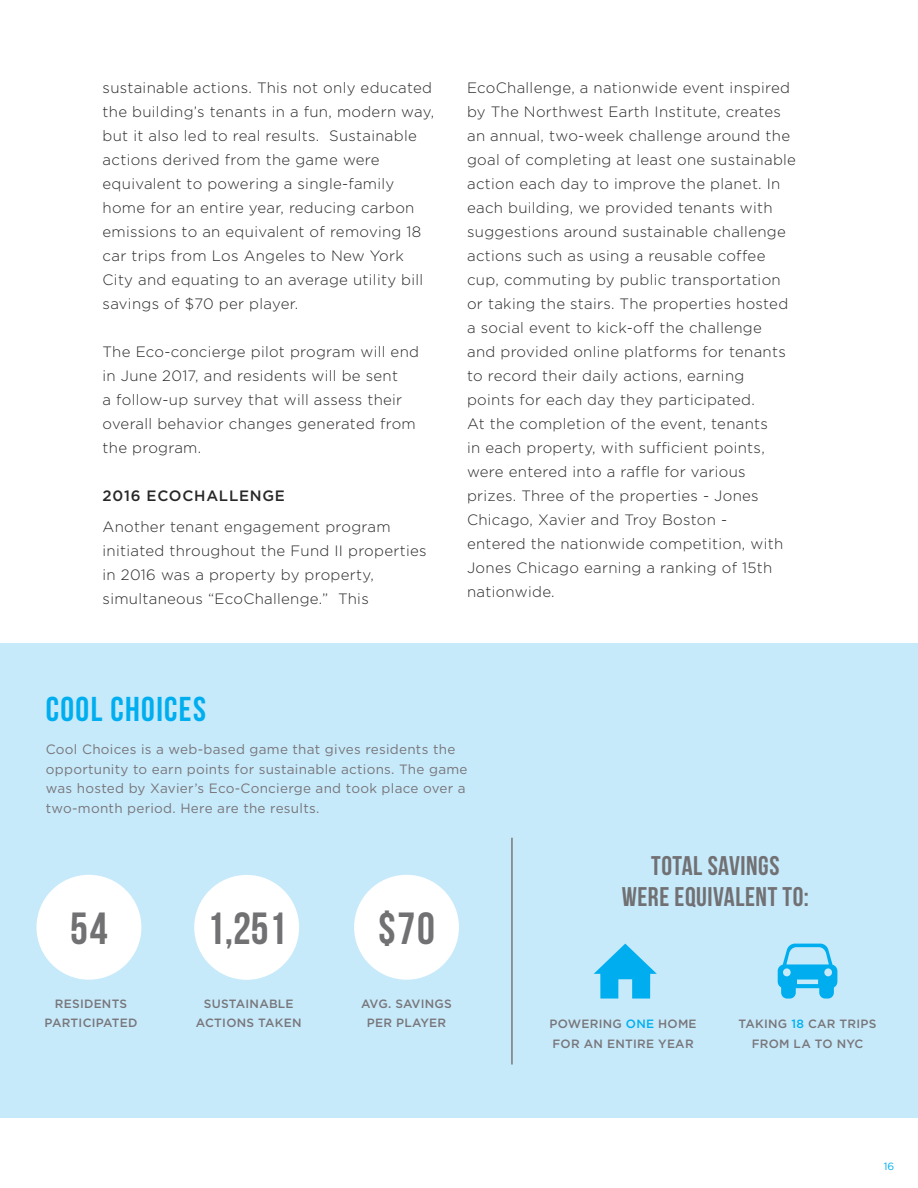
<style>
.page{position:relative;width:918px;height:1188px;background:#fff}
.page>*{position:absolute;margin:0;border:0;box-sizing:border-box;transform-origin:0 0}
.t1{font:700 45px "Bebas Neue";letter-spacing:.02em;color:#717073}
.t2{font:700 34.5px "Bebas Neue";letter-spacing:.04em;color:#00aeef}
.t3{font:700 27px/31.5px "Bebas Neue";letter-spacing:.02em;color:#717073;text-align:center}
.t4{font:300 15px/24px "Gotham HTF";letter-spacing:.02em;color:#292829}
.t5{font:500 15px "Gotham HTF";letter-spacing:.05em;color:#292829}
.t6{font:13.5px/19.5px "Gotham HTF";letter-spacing:.02em;color:#78767a}
.t7{font:500 12px/19.5px "Gotham HTF";letter-spacing:.02em;color:#78767a;text-align:center}
.t8{font:10.5px "Gotham HTF";color:#00aeef}
.s1{color:#00b0f0}
</style>
<div class="page">
<div style="left:0;top:643px;width:918px;height:475px;background:#c7eafb"></div>
<div style="left:37px;top:875px;width:104px;height:105px;background:#fff;border-radius:50%"></div>
<div style="left:194px;top:875px;width:105px;height:105px;background:#fff;border-radius:50%"></div>
<div style="left:354px;top:875px;width:105px;height:105px;background:#fff;border-radius:50%"></div>
<hr style="left:511px;top:838px;width:2px;height:227px;background:#77787b">
<svg style="left:594px;top:944px;width:63px;height:55px"></svg>
<svg style="left:778px;top:944px;width:59px;height:55px"></svg>
<p class="t4" style="left:103px;top:76px;width:333px">sustainable actions. This not only educated the building’s tenants in a fun, modern way, but it also led to real results. Sustainable actions derived from the game were equivalent to powering a single-family home for an entire year, reducing carbon emissions to an equivalent of removing 18 car trips from Los Angeles to New York City and equating to an average utility bill savings of $70 per player.</p>
<p class="t4" style="left:103px;top:340px;width:318px">The Eco-concierge pilot program will end in June 2017, and residents will be sent<br>a follow-up survey that will assess their overall behavior changes generated from the program.</p>
<p class="t5" style="left:103px;top:488px;width:184px">2016 ECOCHALLENGE</p>
<p class="t4" style="left:103px;top:515px;width:326px">Another tenant engagement program initiated throughout the Fund II properties in 2016 was a property by property, simultaneous “EcoChallenge.” This</p>
<p class="t4" style="left:467px;top:76px;width:330px">EcoChallenge, a nationwide event inspired by The Northwest Earth Institute, creates an annual, two-week challenge around the goal of completing at least one sustainable action each day to improve the planet. In each building, we provided tenants with suggestions around sustainable challenge actions such as using a reusable coffee cup, commuting by public transportation or taking the stairs. The properties hosted a social event to kick-off the challenge<br>and provided online platforms for tenants to record their daily actions, earning<br>points for each day they participated.<br>At the completion of the event, tenants<br>in each property, with sufficient points, were entered into a raffle for various prizes. Three of the properties - Jones Chicago, Xavier and Troy Boston -<br>entered the nationwide competition, with Jones Chicago earning a ranking of 15th nationwide.</p>
<h2 class="t2" style="left:46px;top:691px;width:162px">COOL CHOICES</h2>
<p class="t6" style="left:46px;top:739px;width:423px">Cool Choices is a web-based game that gives residents the opportunity to earn points for sustainable actions. The game was hosted by Xavier’s Eco-Concierge and took place over a two-month period. Here are the results.</p>
<h1 class="t1" style="left:70px;top:904px;width:39px">54</h1>
<h1 class="t1" style="left:207px;top:904px;width:81px">1,251</h1>
<h1 class="t1" style="left:378px;top:904px;width:59px">$70</h1>
<p class="t7" style="left:45px;top:993px;width:94px">RESIDENTS<br>PARTICIPATED</p>
<p class="t7" style="left:196px;top:994px;width:107px">SUSTAINABLE<br>ACTIONS TAKEN</p>
<p class="t7" style="left:361px;top:993px;width:92px">AVG. SAVINGS<br>PER PLAYER</p>
<h3 class="t3" style="left:622px;top:849px;width:189px">TOTAL SAVINGS<br>WERE EQUIVALENT TO:</h3>
<p class="t7" style="left:550px;top:1014px;width:149px;text-align:left">POWERING <span class="s1">ONE</span> HOME<br>FOR AN ENTIRE YEAR</p>
<p class="t7" style="left:739px;top:1014px;width:139px">TAKING <span class="s1">18</span> CAR TRIPS<br>FROM LA TO NYC</p>
<p class="t8" style="left:884px;top:1160px;width:12px">16</p>
</div>
